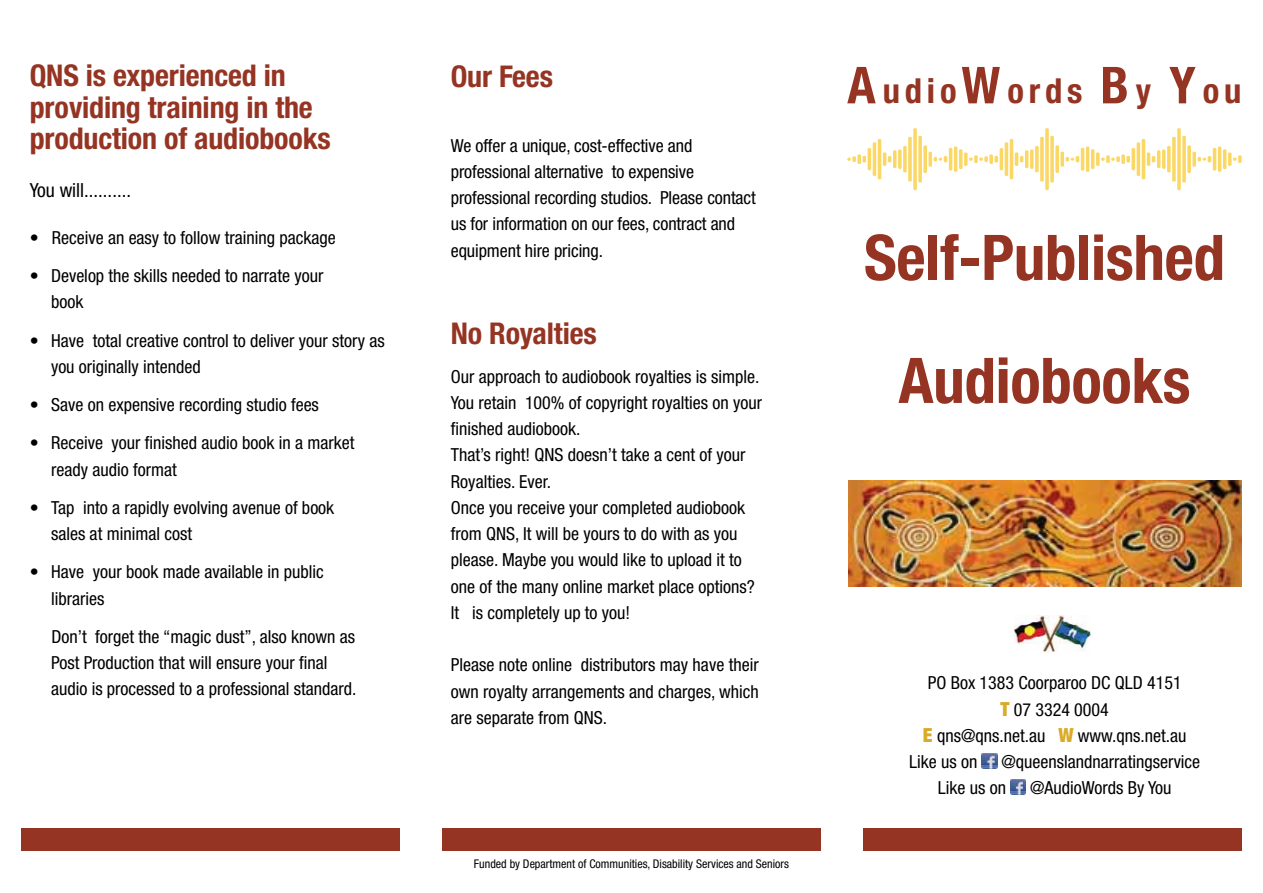
<style>
.page{position:relative;width:1263px;height:893px;background:#fff}
.page>*{position:absolute;margin:0;border:0;box-sizing:border-box;transform-origin:0 0}
.t1{font:700 condensed 63px/123px "Helvetica Neue";letter-spacing:-.005em;color:#953423;text-align:center}
.t2{font:700 condensed 34.5px "Helvetica Neue";letter-spacing:.14em;color:#953423}
.t3{font:700 condensed 30px/31.5px "Helvetica Neue";letter-spacing:-.005em;color:#953423}
.t4{font:condensed 19.5px "Helvetica Neue";color:#000}
.t5{font:condensed 18px/26.2px "Helvetica Neue";color:#000}
.t6{font:condensed 12px "Helvetica Neue";color:#000}
.s1{font-size:51px}
.s2{font-weight:900;font-size:19.5px;color:#daab28}
</style>
<div class="page">
<div style="left:863px;top:828px;width:379px;height:22px;background:#953423"></div>
<div style="left:442px;top:828px;width:379px;height:22px;background:#953423"></div>
<div style="left:21px;top:828px;width:379px;height:22px;background:#953423"></div>
<img style="left:1014px;top:616px;width:77px;height:37px">
<img style="left:982px;top:753px;width:15px;height:15px">
<img style="left:1010px;top:779px;width:16px;height:15px">
<svg style="left:989px;top:154px;width:4px;height:10px"></svg>
<svg style="left:994px;top:156px;width:4px;height:7px"></svg>
<svg style="left:999px;top:148px;width:4px;height:22px"></svg>
<hr style="left:1005px;top:142px;width:3px;height:34px;background:#fbd865;border-radius:2px">
<hr style="left:1010px;top:139px;width:3px;height:40px;background:#fbd865;border-radius:2px">
<hr style="left:1015px;top:152px;width:3px;height:14px;background:#fbd865;border-radius:2px">
<svg style="left:1020px;top:156px;width:3px;height:6px"></svg>
<hr style="left:1025px;top:150px;width:3px;height:18px;background:#fbd865;border-radius:2px">
<hr style="left:1030px;top:149px;width:3px;height:20px;background:#fbd865;border-radius:2px">
<svg style="left:1035px;top:146px;width:4px;height:26px"></svg>
<svg style="left:1040px;top:137px;width:4px;height:45px"></svg>
<svg style="left:1045px;top:128px;width:4px;height:62px"></svg>
<svg style="left:1050px;top:136px;width:4px;height:47px"></svg>
<svg style="left:1055px;top:145px;width:4px;height:28px"></svg>
<svg style="left:1060px;top:152px;width:4px;height:15px"></svg>
<svg style="left:1065px;top:156px;width:14px;height:6px"></svg>
<hr style="left:1081px;top:148px;width:3px;height:23px;background:#fbd865;border-radius:2px">
<hr style="left:1086px;top:146px;width:3px;height:26px;background:#fbd865;border-radius:2px">
<hr style="left:1091px;top:149px;width:3px;height:20px;background:#fbd865;border-radius:2px">
<hr style="left:1096px;top:152px;width:3px;height:14px;background:#fbd865;border-radius:2px">
<svg style="left:1101px;top:155px;width:19px;height:8px"></svg>
<svg style="left:1121px;top:154px;width:4px;height:10px"></svg>
<svg style="left:1126px;top:156px;width:4px;height:7px"></svg>
<svg style="left:1131px;top:148px;width:4px;height:22px"></svg>
<hr style="left:1137px;top:142px;width:3px;height:34px;background:#fbd865;border-radius:2px">
<hr style="left:1142px;top:139px;width:3px;height:40px;background:#fbd865;border-radius:2px">
<hr style="left:1147px;top:152px;width:3px;height:14px;background:#fbd865;border-radius:2px">
<svg style="left:1152px;top:156px;width:3px;height:6px"></svg>
<hr style="left:1157px;top:150px;width:3px;height:18px;background:#fbd865;border-radius:2px">
<hr style="left:1162px;top:149px;width:3px;height:20px;background:#fbd865;border-radius:2px">
<svg style="left:1167px;top:146px;width:4px;height:26px"></svg>
<svg style="left:1172px;top:137px;width:4px;height:45px"></svg>
<svg style="left:1177px;top:128px;width:4px;height:62px"></svg>
<svg style="left:1182px;top:136px;width:4px;height:47px"></svg>
<svg style="left:1187px;top:145px;width:4px;height:28px"></svg>
<svg style="left:1192px;top:152px;width:4px;height:15px"></svg>
<svg style="left:1197px;top:156px;width:14px;height:6px"></svg>
<hr style="left:1213px;top:148px;width:3px;height:23px;background:#fbd865;border-radius:2px">
<hr style="left:1218px;top:146px;width:3px;height:26px;background:#fbd865;border-radius:2px">
<hr style="left:1223px;top:149px;width:3px;height:20px;background:#fbd865;border-radius:2px">
<hr style="left:1228px;top:152px;width:3px;height:14px;background:#fbd865;border-radius:2px">
<svg style="left:1233px;top:155px;width:9px;height:8px"></svg>
<svg style="left:847px;top:156px;width:9px;height:6px"></svg>
<svg style="left:857px;top:154px;width:4px;height:10px"></svg>
<svg style="left:862px;top:156px;width:4px;height:7px"></svg>
<hr style="left:868px;top:148px;width:3px;height:22px;background:#fbd865;border-radius:2px">
<hr style="left:873px;top:142px;width:3px;height:34px;background:#fbd865;border-radius:2px">
<hr style="left:878px;top:139px;width:3px;height:40px;background:#fbd865;border-radius:2px">
<hr style="left:883px;top:152px;width:3px;height:14px;background:#fbd865;border-radius:2px">
<svg style="left:888px;top:156px;width:3px;height:6px"></svg>
<hr style="left:893px;top:150px;width:3px;height:18px;background:#fbd865;border-radius:2px">
<svg style="left:898px;top:149px;width:4px;height:20px"></svg>
<svg style="left:903px;top:146px;width:4px;height:26px"></svg>
<svg style="left:908px;top:137px;width:4px;height:45px"></svg>
<svg style="left:913px;top:128px;width:4px;height:62px"></svg>
<svg style="left:918px;top:136px;width:4px;height:47px"></svg>
<svg style="left:923px;top:145px;width:4px;height:28px"></svg>
<svg style="left:928px;top:152px;width:4px;height:15px"></svg>
<svg style="left:933px;top:156px;width:14px;height:6px"></svg>
<hr style="left:949px;top:148px;width:3px;height:23px;background:#fbd865;border-radius:2px">
<hr style="left:954px;top:146px;width:3px;height:26px;background:#fbd865;border-radius:2px">
<hr style="left:959px;top:149px;width:3px;height:20px;background:#fbd865;border-radius:2px">
<hr style="left:964px;top:152px;width:3px;height:14px;background:#fbd865;border-radius:2px">
<svg style="left:969px;top:155px;width:19px;height:8px"></svg>
<img style="left:849px;top:480px;width:393px;height:107px">
<h3 class="t3" style="left:30px;top:59px;width:303px">QNS is experienced in providing training in the production of audiobooks</h3>
<p class="t4" style="left:30px;top:178px;width:103px">You will..........</p>
<p class="t5" style="left:30px;top:224px;width:308px">• Receive an easy to follow training package</p>
<p class="t5" style="left:51px;top:262px;width:274px;text-indent:-21px">• Develop the skills needed to narrate your book</p>
<p class="t5" style="left:51px;top:327px;width:335px;text-indent:-21px">• Have total creative control to deliver your story as you originally intended</p>
<p class="t5" style="left:30px;top:391px;width:291px">• Save on expensive recording studio fees</p>
<p class="t5" style="left:51px;top:430px;width:305px;text-indent:-21px">• Receive your finished audio book in a market ready audio format</p>
<p class="t5" style="left:51px;top:494px;width:285px;text-indent:-21px">• Tap into a rapidly evolving avenue of book sales at minimal cost</p>
<p class="t5" style="left:51px;top:559px;width:274px;text-indent:-21px">• Have your book made available in public libraries</p>
<p class="t5" style="left:51px;top:623px;width:307px">Don’t forget the “magic dust”, also known as<br>Post Production that will ensure your final audio is processed to a professional standard.</p>
<h3 class="t3" style="left:451px;top:60px;width:104px">Our Fees</h3>
<p class="t5" style="left:451px;top:132px;width:306px">We offer a unique, cost-effective and professional alternative to expensive professional recording studios. Please contact us for information on our fees, contract and equipment hire pricing.</p>
<h3 class="t3" style="left:451px;top:318px;width:148px">No Royalties</h3>
<p class="t5" style="left:451px;top:363px;width:313px">Our approach to audiobook royalties is simple.<br>You retain 100% of copyright royalties on your finished audiobook.<br>That’s right! QNS doesn’t take a cent of your Royalties. Ever.<br>Once you receive your completed audiobook from QNS, It will be yours to do with as you please. Maybe you would like to upload it to one of the many online market place options?<br>It is completely up to you!</p>
<p class="t5" style="left:451px;top:652px;width:309px;text-align:justify">Please note online distributors may have their own royalty arrangements and charges, which are separate from QNS.</p>
<p class="t6" style="left:474px;top:857px;width:317px">Funded by Department of Communities, Disability Services and Seniors</p>
<h2 class="t2" style="left:847px;top:70px;width:396px"><span class="s1">A</span>udio<span class="s1">W</span>ords <span class="s1">B</span>y <span class="s1">Y</span>ou</h2>
<h1 class="t1" style="left:864px;top:195px;width:362px">Self-Published<br>Audiobooks</h1>
<p class="t5" style="left:928px;top:670px;width:255px">PO Box 1383 Coorparoo DC QLD 4151</p>
<p class="t5" style="left:1000px;top:696px;width:110px"><span class="s2">T</span> 07 3324 0004</p>
<p class="t5" style="left:923px;top:722px;width:265px"><span class="s2">E</span> qns@qns.net.au <span class="s2">W</span> www.qns.net.au</p>
<p class="t5" style="left:909px;top:748px;width:70px">Like us on</p>
<p class="t5" style="left:938px;top:748px;width:264px;text-indent:64px">@queenslandnarratingservice<br>Like us on</p>
<p class="t5" style="left:1030px;top:775px;width:143px">@AudioWords By You</p>
</div>
